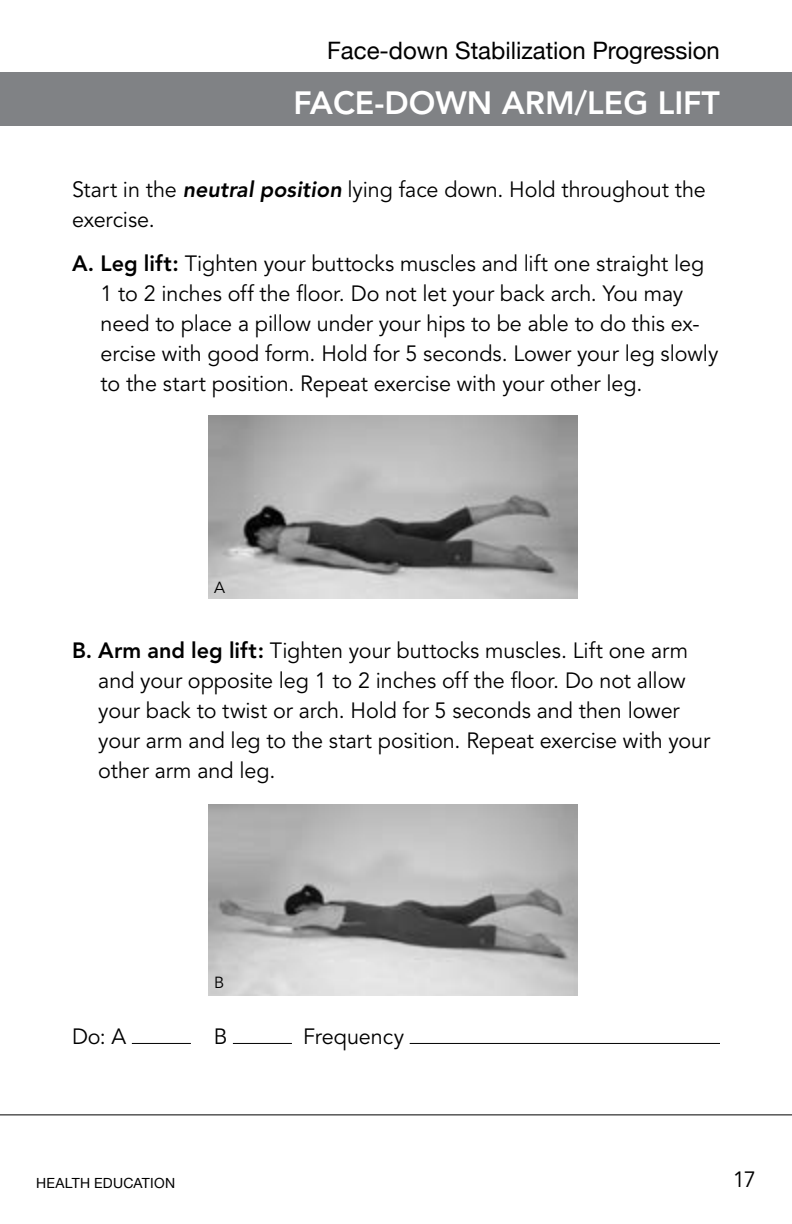
<style>
.page{position:relative;width:792px;height:1224px;background:#fff}
.page>*{position:absolute;margin:0;border:0;box-sizing:border-box;transform-origin:0 0}
.t1{font:800 32px "Avenir";color:#fff}
.t2{font:24px "Helvetica Neue";color:#000}
.TEXT{font:22px/30px "Avenir";letter-spacing:-.005em;color:#000}
.t3{font:16px "Avenir";color:#000}
.t4{font:14px "Helvetica Neue";letter-spacing:.02em;color:#000}
.s1{font-weight:800;font-style:italic}
.s2{font-weight:800}
</style>
<div class="page">
<div style="left:0;top:72px;width:792px;height:54px;background:#808285"></div>
<hr style="left:0;top:1114px;width:792px;height:1px;background:#000">
<hr style="left:132px;top:1043px;width:59px;height:1px;background:#000">
<hr style="left:233px;top:1043px;width:59px;height:1px;background:#000">
<hr style="left:410px;top:1043px;width:310px;height:1px;background:#000">
<img style="left:209px;top:416px;width:368px;height:182px">
<img style="left:209px;top:805px;width:368px;height:190px">
<p class="t2" style="left:327px;top:33px;width:394px">Face-down Stabilization Progression</p>
<p class="t1" style="left:293px;top:84px;width:428px">FACE-DOWN ARM/LEG LIFT</p>
<p class="TEXT" style="left:72px;top:175px;width:635px">Start in the <span class="s1">neutral position</span> lying face down. Hold throughout the exercise.</p>
<p class="TEXT" style="left:101px;top:249px;width:619px;text-indent:-29px"><span class="s2">A. Leg lift:</span> Tighten your buttocks muscles and lift one straight leg 1 to 2 inches off the floor. Do not let your back arch. You may need to place a pillow under your hips to be able to do this ex&shy;ercise with good form. Hold for 5 seconds. Lower your leg slowly to the start position. Repeat exercise with your other leg.</p>
<p class="t3" style="left:214px;top:578px;width:12px">A</p>
<p class="TEXT" style="left:98px;top:636px;width:614px;text-indent:-26px"><span class="s2">B. Arm and leg lift:</span> Tighten your buttocks muscles. Lift one arm and your opposite leg 1 to 2 inches off the floor. Do not allow your back to twist or arch. Hold for 5 seconds and then lower your arm and leg to the start position. Repeat exercise with your other arm and leg.</p>
<p class="t3" style="left:214px;top:973px;width:12px">B</p>
<p class="TEXT" style="left:72px;top:1022px;width:56px">Do: A</p>
<p class="TEXT" style="left:214px;top:1022px;width:15px">B</p>
<p class="TEXT" style="left:303px;top:1022px;width:102px">Frequency</p>
<p class="t4" style="left:36px;top:1173px;width:141px">HEALTH EDUCATION</p>
<p class="TEXT" style="left:733px;top:1166px;width:25px">17</p>
</div>
